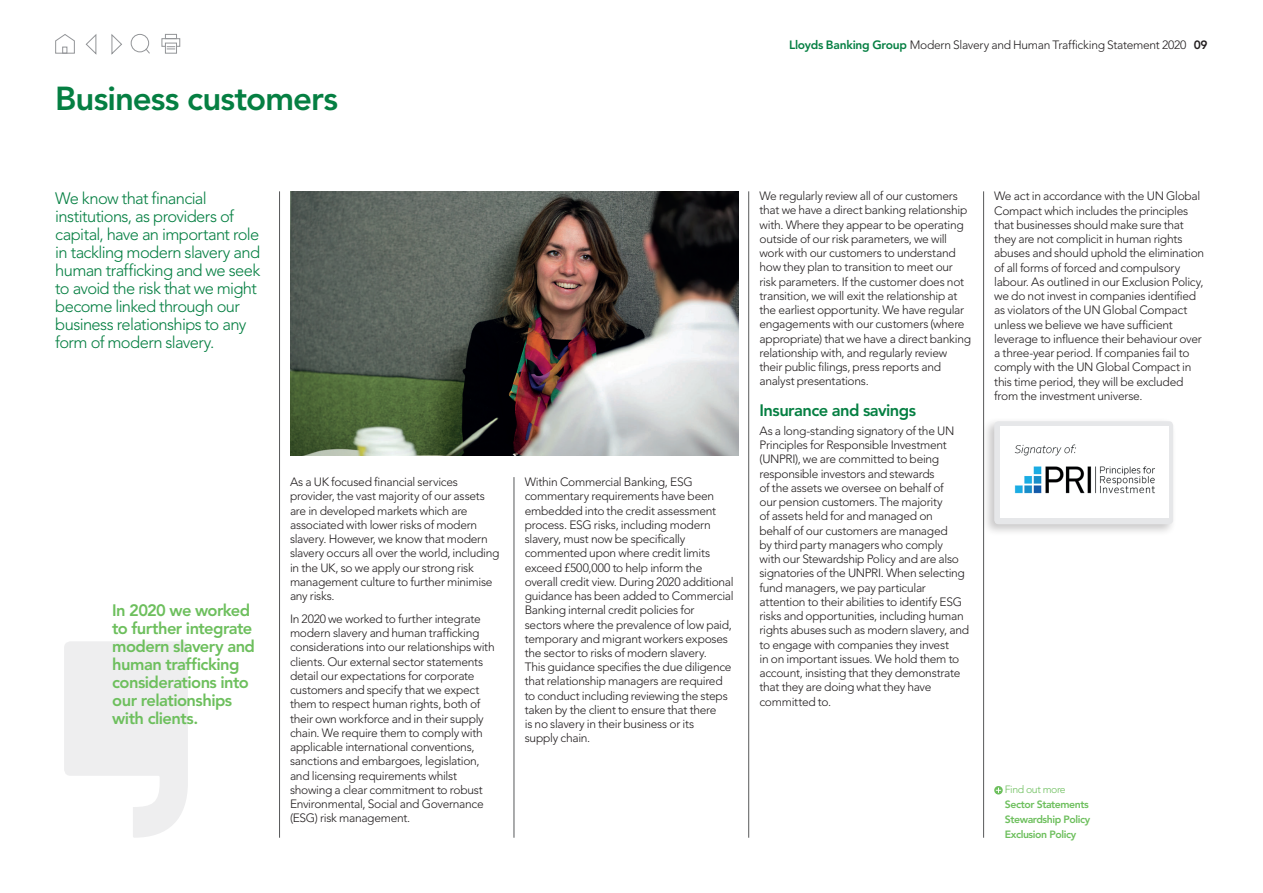
<style>
.page{position:relative;width:1263px;height:893px;background:#fff}
.page>*{position:absolute;margin:0;border:0;box-sizing:border-box;transform-origin:0 0}
.t1{font:800 33px "Avenir LT Std";letter-spacing:-.03em;color:#057f42}
.t2{font:300 16.5px/18px "Avenir LT Std";letter-spacing:-.04em;color:#057f42}
.t3{font:800 16.5px/18px "Avenir LT Std";letter-spacing:-.035em;color:#6dbf5d}
.t4{font:800 16.5px "Avenir LT Std";letter-spacing:-.035em;color:#057f42}
.t5{font:300 12px/14.2px "Avenir LT Std";letter-spacing:-.025em;color:#231f20}
.t6{font:800 10.5px/14.7px "Avenir LT Std";letter-spacing:-.04em;color:#6dbf5d}
.t7{font:300 10.5px "Avenir LT Std";letter-spacing:-.04em;color:#6dbf5d}
.s1{font-weight:800;color:#057f42}
.s2{font-weight:800}
</style>
<div class="page">
<svg style="left:85px;top:34px;width:12px;height:21px"></svg>
<svg style="left:111px;top:34px;width:11px;height:21px"></svg>
<svg style="left:55px;top:34px;width:20px;height:20px"></svg>
<div style="left:131px;top:34px;width:18px;height:18px;border:1px solid #939598;border-radius:50%"></div>
<svg style="left:145px;top:48px;width:5px;height:6px"></svg>
<div style="left:162px;top:38px;width:18px;height:9px;border:1px solid #939598"></div>
<div style="left:165px;top:43px;width:12px;height:11px;background:#fff;border:1px solid #939598"></div>
<div style="left:165px;top:34px;width:12px;height:5px;border:1px solid #939598"></div>
<svg style="left:167px;top:46px;width:8px;height:4px"></svg>
<hr style="left:748px;top:191px;width:1px;height:647px;background:#57585a">
<hr style="left:983px;top:191px;width:1px;height:647px;background:#57585a">
<hr style="left:514px;top:477px;width:1px;height:361px;background:#57585a">
<hr style="left:279px;top:191px;width:1px;height:647px;background:#57585a">
<svg style="left:64px;top:641px;width:124px;height:197px"></svg>
<div style="left:981px;top:417px;width:196px;height:120px;background:#231f20;opacity:.25"></div>
<div style="left:994px;top:421px;width:179px;height:103px;background:#e6e7e9;border-radius:4px"></div>
<div style="left:1000px;top:426px;width:168px;height:91px;background:#fff"></div>
<img style="left:1014px;top:444px;width:141px;height:50px">
<svg style="left:994px;top:786px;width:9px;height:8px"></svg>
<svg style="left:996px;top:788px;width:5px;height:5px"></svg>
<img style="left:290px;top:191px;width:448px;height:265px">
<h1 class="t1" style="left:55px;top:79px;width:284px">Business customers</h1>
<p class="t5" style="left:789px;top:38px;width:420px"><span class="s1">Lloyds Banking Group</span> Modern Slavery and Human Trafficking Statement 2020 <span class="s2">09</span></p>
<p class="t2" style="left:55px;top:189px;width:207px">We know that financial institutions, as providers of capital, have an important role in tackling modern slavery and human trafficking and we seek to avoid the risk that we might become linked through our business relationships to any form of modern slavery.</p>
<h2 class="t3" style="left:112px;top:601px;width:144px">In 2020 we worked to further integrate modern slavery and human trafficking considerations into our relationships with clients.</h2>
<p class="t5" style="left:290px;top:475px;width:211px">As a UK focused financial services provider, the vast majority of our assets are in developed markets which are associated with lower risks of modern slavery. However, we know that modern slavery occurs all over the world, including in the UK, so we apply our strong risk management culture to further minimise any risks.</p>
<p class="t5" style="left:290px;top:612px;width:206px">In 2020 we worked to further integrate modern slavery and human trafficking considerations into our relationships with clients. Our external sector statements detail our expectations for corporate customers and specify that we expect them to respect human rights, both of their own workforce and in their supply chain. We require them to comply with applicable international conventions, sanctions and embargoes, legislation, and licensing requirements whilst showing a clear commitment to robust Environmental, Social and Governance (ESG) risk management.</p>
<p class="t5" style="left:525px;top:475px;width:210px">Within Commercial Banking, ESG commentary requirements have been embedded into the credit assessment process. ESG risks, including modern slavery, must now be specifically commented upon where credit limits exceed £500,000 to help inform the overall credit view. During 2020 additional guidance has been added to Commercial Banking internal credit policies for sectors where the prevalence of low paid, temporary and migrant workers exposes the sector to risks of modern slavery.<br>This guidance specifies the due diligence that relationship managers are required to conduct including reviewing the steps taken by the client to ensure that there<br>is no slavery in their business or its<br>supply chain.</p>
<p class="t5" style="left:759px;top:189px;width:213px">We regularly review all of our customers that we have a direct banking relationship with. Where they appear to be operating outside of our risk parameters, we will work with our customers to understand how they plan to transition to meet our risk parameters. If the customer does not transition, we will exit the relationship at the earliest opportunity. We have regular engagements with our customers (where appropriate) that we have a direct banking relationship with, and regularly review their public filings, press reports and analyst presentations.</p>
<h2 class="t4" style="left:759px;top:401px;width:158px">Insurance and savings</h2>
<p class="t5" style="left:759px;top:424px;width:211px">As a long-standing signatory of the UN Principles for Responsible Investment (UNPRI), we are committed to being responsible investors and stewards<br>of the assets we oversee on behalf of<br>our pension customers. The majority<br>of assets held for and managed on<br>behalf of our customers are managed<br>by third party managers who comply<br>with our Stewardship Policy and are also signatories of the UNPRI. When selecting fund managers, we pay particular attention to their abilities to identify ESG risks and opportunities, including human rights abuses such as modern slavery, and to engage with companies they invest<br>in on important issues. We hold them to account, insisting that they demonstrate that they are doing what they have committed to.</p>
<p class="t5" style="left:994px;top:189px;width:212px">We act in accordance with the UN Global Compact which includes the principles that businesses should make sure that they are not complicit in human rights abuses and should uphold the elimination of all forms of forced and compulsory labour. As outlined in our Exclusion Policy, we do not invest in companies identified as violators of the UN Global Compact unless we believe we have sufficient leverage to influence their behaviour over a three-year period. If companies fail to comply with the UN Global Compact in this time period, they will be excluded from the investment universe.</p>
<p class="t7" style="left:1005px;top:784px;width:62px">Find out more</p>
<p class="t6" style="left:1005px;top:797px;width:87px">Sector Statements<br>Stewardship Policy<br>Exclusion Policy</p>
</div>
